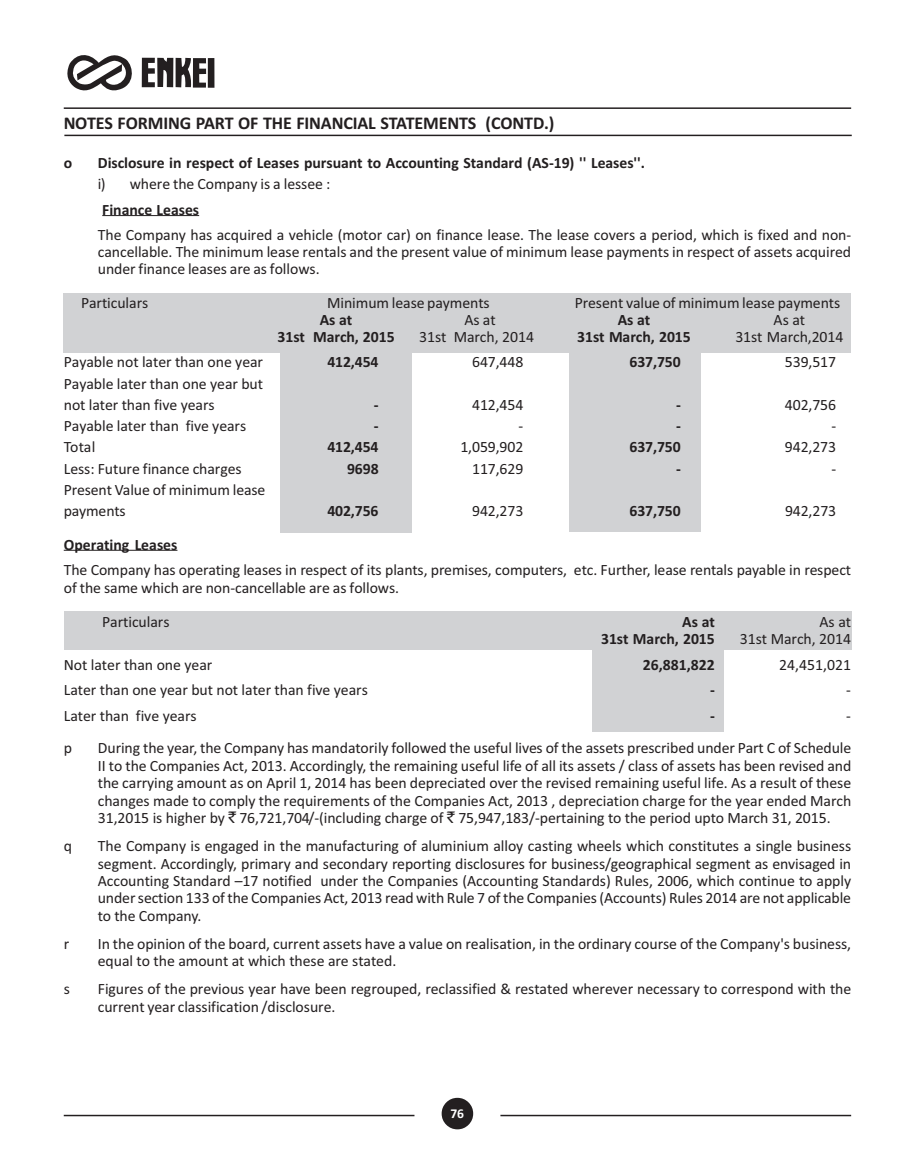
<style>
.page{position:relative;width:915px;height:1170px;background:#fff}
.page>*{position:absolute;margin:0;border:0;box-sizing:border-box;transform-origin:0 0}
.t1{font:18px "TTB2 AEO00";letter-spacing:-.005em;color:#231f20}
.t2{font:15.75px/17.4px "TTB2 D1 O00";letter-spacing:-.005em;color:#231f20}
.t3{font:15.75px "TTB2 D4 O00";letter-spacing:-.005em;color:#231f20}
.t4{font:13.5px "TTB2 AAO00";color:#fff}
.s1{font-family:"TTB2 D7 O00"}
</style>
<div class="page">
<hr style="left:64px;top:135px;width:787px;height:1px;background:#231f20">
<hr style="left:64px;top:1114px;width:350px;height:2px;background:#231f20">
<svg style="left:441px;top:1097px;width:32px;height:32px"></svg>
<hr style="left:500px;top:1114px;width:350px;height:2px;background:#231f20">
<hr style="left:64px;top:107px;width:786px;height:2px;background:#231f20">
<svg style="left:67px;top:55px;width:65px;height:35px"></svg>
<div style="left:208px;top:58px;width:6px;height:30px;background:#231f20"></div>
<svg style="left:142px;top:58px;width:64px;height:30px"></svg>
<div style="left:64px;top:611px;width:787px;height:39px;background:#d1d2d4"></div>
<div style="left:592px;top:647px;width:131px;height:84px;background:#d1d2d4"></div>
<div style="left:569px;top:348px;width:131px;height:183px;background:#d1d2d4"></div>
<div style="left:64px;top:293px;width:786px;height:60px;background:#d1d2d4"></div>
<div style="left:280px;top:352px;width:131px;height:181px;background:#d1d2d4"></div>
<hr style="left:102px;top:215px;width:97px;height:1px;background:#231f20">
<hr style="left:64px;top:550px;width:113px;height:1px;background:#231f20">
<p class="t1" style="left:64px;top:116px;width:492px">NOTES FORMING PART OF THE FINANCIAL STATEMENTS (CONTD.)</p>
<p class="t3" style="left:64px;top:157px;width:10px">o</p>
<p class="t3" style="left:98px;top:157px;width:548px">Disclosure in respect of Leases pursuant to Accounting Standard (AS-19) '' Leases''.</p>
<p class="t2" style="left:98px;top:177px;width:234px">i) where the Company is a lessee :</p>
<p class="t3" style="left:102px;top:204px;width:98px">Finance Leases</p>
<p class="t2" style="left:98px;top:228px;width:754px;line-height:17px;text-align:justify">The Company has acquired a vehicle (motor car) on finance lease. The lease covers a period, which is fixed and non&shy;cancellable. The minimum lease rentals and the present value of minimum lease payments in respect of assets acquired under finance leases are as follows.</p>
<p class="t2" style="left:81px;top:295px;width:69px">Particulars</p>
<p class="t2" style="left:327px;top:295px;width:164px">Minimum lease payments</p>
<p class="t2" style="left:574px;top:295px;width:267px">Present value of minimum lease payments</p>
<p class="t3" style="left:319px;top:314px;width:34px">As at</p>
<p class="t2" style="left:464px;top:312px;width:33px">As at</p>
<p class="t3" style="left:617px;top:314px;width:34px">As at</p>
<p class="t2" style="left:773px;top:312px;width:33px">As at</p>
<p class="t3" style="left:277px;top:331px;width:118px">31st March, 2015</p>
<p class="t2" style="left:419px;top:329px;width:116px">31st March, 2014</p>
<p class="t3" style="left:577px;top:331px;width:115px">31st March, 2015</p>
<p class="t2" style="left:735px;top:329px;width:109px">31st March,2014</p>
<p class="t2" style="left:64px;top:355px;width:201px">Payable not later than one year</p>
<p class="t3" style="left:327px;top:357px;width:53px">412,454</p>
<p class="t2" style="left:472px;top:355px;width:53px">647,448</p>
<p class="t3" style="left:629px;top:357px;width:53px">637,750</p>
<p class="t2" style="left:784px;top:355px;width:53px">539,517</p>
<p class="t2" style="left:64px;top:374px;width:201px;line-height:21.1px">Payable later than one year but not later than five years</p>
<p class="t3" style="left:374px;top:399px;width:6px">-</p>
<p class="t2" style="left:472px;top:397px;width:53px">412,454</p>
<p class="t3" style="left:675px;top:399px;width:6px">-</p>
<p class="t2" style="left:784px;top:397px;width:53px">402,756</p>
<p class="t2" style="left:64px;top:418px;width:184px">Payable later than five years</p>
<p class="t3" style="left:374px;top:420px;width:6px">-</p>
<p class="t2" style="left:518px;top:418px;width:6px">-</p>
<p class="t3" style="left:675px;top:420px;width:6px">-</p>
<p class="t2" style="left:831px;top:418px;width:6px">-</p>
<p class="t2" style="left:64px;top:439px;width:33px">Total</p>
<p class="t3" style="left:327px;top:441px;width:53px">412,454</p>
<p class="t2" style="left:460px;top:439px;width:64px">1,059,902</p>
<p class="t3" style="left:629px;top:441px;width:53px">637,750</p>
<p class="t2" style="left:784px;top:439px;width:53px">942,273</p>
<p class="t2" style="left:64px;top:461px;width:179px">Less: Future finance charges</p>
<p class="t3" style="left:347px;top:463px;width:33px">9698</p>
<p class="t2" style="left:472px;top:461px;width:53px">117,629</p>
<p class="t3" style="left:675px;top:463px;width:6px">-</p>
<p class="t2" style="left:831px;top:461px;width:6px">-</p>
<p class="t2" style="left:64px;top:480px;width:203px;line-height:21.1px">Present Value of minimum lease payments</p>
<p class="t3" style="left:327px;top:505px;width:53px">402,756</p>
<p class="t2" style="left:472px;top:503px;width:53px">942,273</p>
<p class="t3" style="left:629px;top:505px;width:53px">637,750</p>
<p class="t2" style="left:784px;top:503px;width:53px">942,273</p>
<p class="t3" style="left:64px;top:539px;width:115px">Operating Leases</p>
<p class="t2" style="left:64px;top:562px;width:788px">The Company has operating leases in respect of its plants, premises, computers, etc. Further, lease rentals payable in respect of the same which are non-cancellable are as follows.</p>
<p class="t2" style="left:102px;top:614px;width:69px">Particulars</p>
<p class="t3" style="left:682px;top:616px;width:34px">As at</p>
<p class="t2" style="left:819px;top:614px;width:33px">As at</p>
<p class="t3" style="left:601px;top:633px;width:115px">31st March, 2015</p>
<p class="t2" style="left:739px;top:631px;width:113px">31st March, 2014</p>
<p class="t2" style="left:64px;top:657px;width:150px">Not later than one year</p>
<p class="t3" style="left:642px;top:659px;width:73px">26,881,822</p>
<p class="t2" style="left:778px;top:657px;width:73px">24,451,021</p>
<p class="t2" style="left:64px;top:682px;width:305px">Later than one year but not later than five years</p>
<p class="t3" style="left:709px;top:684px;width:6px">-</p>
<p class="t2" style="left:846px;top:682px;width:6px">-</p>
<p class="t2" style="left:64px;top:708px;width:134px">Later than five years</p>
<p class="t3" style="left:709px;top:710px;width:6px">-</p>
<p class="t2" style="left:846px;top:708px;width:6px">-</p>
<p class="t2" style="left:64px;top:740px;width:10px">p</p>
<p class="t2" style="left:98px;top:740px;width:754px;text-align:justify">During the year, the Company has mandatorily followed the useful lives of the assets prescribed under Part C of Schedule II to the Companies Act, 2013. Accordingly, the remaining useful life of all its assets / class of assets has been revised and the carrying amount as on April 1, 2014 has been depreciated over the revised remaining useful life. As a result of these changes made to comply the requirements of the Companies Act, 2013 , depreciation charge for the year ended March 31,2015 is higher by <span class="s1">`</span> 76,721,704/-(including charge of <span class="s1">`</span> 75,947,183/-pertaining to the period upto March 31, 2015.</p>
<p class="t2" style="left:64px;top:838px;width:10px">q</p>
<p class="t2" style="left:98px;top:838px;width:754px;text-align:justify">The Company is engaged in the manufacturing of aluminium alloy casting wheels which constitutes a single business segment. Accordingly, primary and secondary reporting disclosures for business/geographical segment as envisaged in Accounting Standard –17 notified under the Companies (Accounting Standards) Rules, 2006, which continue to apply under section 133 of the Companies Act, 2013 read with Rule 7 of the Companies (Accounts) Rules 2014 are not applicable to the Company.</p>
<p class="t2" style="left:64px;top:936px;width:7px">r</p>
<p class="t2" style="left:98px;top:936px;width:754px">In the opinion of the board, current assets have a value on realisation, in the ordinary course of the Company's business, equal to the amount at which these are stated.</p>
<p class="t2" style="left:64px;top:981px;width:8px">s</p>
<p class="t2" style="left:98px;top:981px;width:754px">Figures of the previous year have been regrouped, reclassified &amp; restated wherever necessary to correspond with the current year classification /disclosure.</p>
<p class="t4" style="left:450px;top:1108px;width:15px">76</p>
</div>
